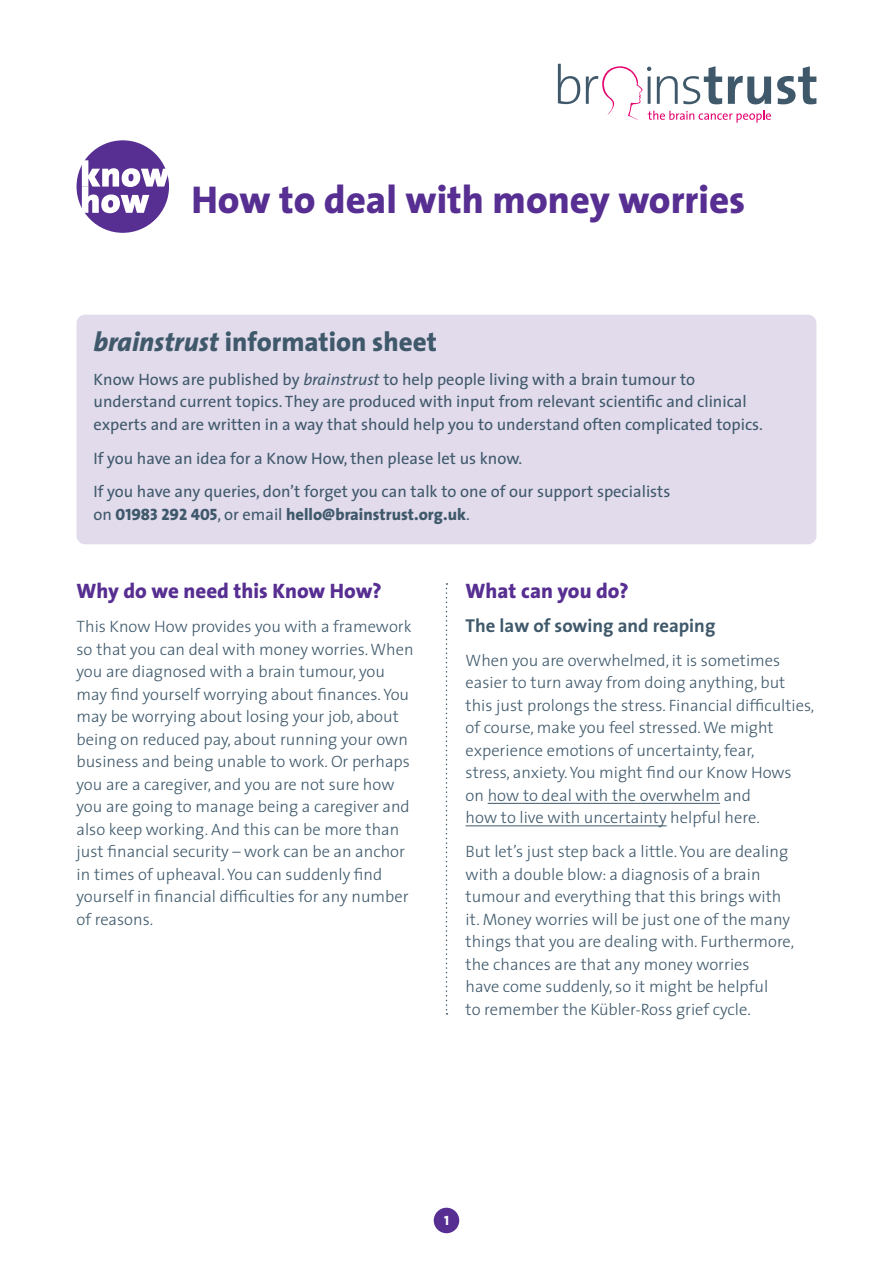
<style>
.page{position:relative;width:893px;height:1263px;background:#fff}
.page>*{position:absolute;margin:0;border:0;box-sizing:border-box;transform-origin:0 0}
.t1{font:800 39px "VA The Sans";color:#572e91}
.t2{font:800 27px "VA The Sans";color:#3f596b}
.t3{font:800 21px "VA The Sans";color:#572e91}
.t4{font:700 18.75px "VA The Sans";color:#3f596b}
.t5{font:300 16.5px/22.5px "VA The Sans";color:#3f596b}
.t6{font:16.5px/22.5px "VA The Sans";color:#3f596b}
.t7{font:800 16.5px "VA The Sans";color:#3f596b}
.t8{font:13.5px "VA The Sans Extra Bold Caps";color:#fff}
.s1{font-style:italic}
.s2{font-weight:400}
.s3{font-family:"VA The Sans Extra Bold Caps";font-weight:400}
</style>
<div class="page">
<div style="left:434px;top:1208px;width:25px;height:25px;background:#572e91;border-radius:50%"></div>
<div style="left:77px;top:315px;width:739px;height:229px;background:#e1dbec;border-radius:9px"></div>
<svg style="left:446px;top:583px;width:1px;height:432px"></svg>
<div style="left:77px;top:140px;width:92px;height:93px;background:#572e91;border-radius:50%"></div>
<svg style="left:82px;top:160px;width:87px;height:53px"></svg>
<svg style="left:777px;top:66px;width:39px;height:38px"></svg>
<svg style="left:558px;top:64px;width:22px;height:40px"></svg>
<svg style="left:586px;top:66px;width:185px;height:57px"></svg>
<hr style="left:488px;top:803px;width:232px;height:1px;background:#3f596b">
<hr style="left:466px;top:825px;width:201px;height:1px;background:#3f596b">
<h1 class="t1" style="left:191px;top:167px;width:555px">How to deal with money worries</h1>
<h2 class="t2" style="left:94px;top:319px;width:345px"><span class="s1">brainstrust</span> information sheet</h2>
<p class="t6" style="left:94px;top:368px;width:671px">Know Hows are published by <span class="s1">brainstrust</span> to help people living with a brain tumour to understand current topics. They are produced with input from relevant scientific and clinical experts and are written in a way that should help you to understand often complicated topics.</p>
<p class="t6" style="left:94px;top:441px;width:578px;line-height:33.8px">If you have an idea for a Know How, then please let us know.<br>If you have any queries, don’t forget you can talk to one of our support specialists</p>
<p class="t7" style="left:94px;top:500px;width:378px"><span class="s2">on</span> <span class="s3">01983 292 405</span><span class="s2">, or email</span> hello@brainstrust.org.uk<span class="s2">.</span></p>
<p class="t3" style="left:77px;top:574px;width:307px">Why do we need this Know How?</p>
<p class="t5" style="left:77px;top:615px;width:338px">This Know How provides you with a framework so that you can deal with money worries. When you are diagnosed with a brain tumour, you may find yourself worrying about finances. You may be worrying about losing your job, about being on reduced pay, about running your own business and being unable to work. Or perhaps you are a caregiver, and you are not sure how you are going to manage being a caregiver and also keep working. And this can be more than just financial security – work can be an anchor in times of upheaval. You can suddenly find yourself in financial difficulties for any number of reasons.</p>
<p class="t3" style="left:466px;top:574px;width:165px">What can you do?</p>
<p class="t4" style="left:466px;top:610px;width:251px">The law of sowing and reaping</p>
<p class="t5" style="left:466px;top:648px;width:350px">When you are overwhelmed, it is sometimes easier to turn away from doing anything, but this just prolongs the stress. Financial difficulties, of course, make you feel stressed. We might experience emotions of uncertainty, fear,<br>stress, anxiety. You might find our Know Hows<br>on how to deal with the overwhelm and<br>how to live with uncertainty helpful here.</p>
<p class="t5" style="left:466px;top:840px;width:330px">But let’s just step back a little. You are dealing with a double blow: a diagnosis of a brain tumour and everything that this brings with it. Money worries will be just one of the many things that you are dealing with. Furthermore, the chances are that any money worries<br>have come suddenly, so it might be helpful<br>to remember the Kübler-Ross grief cycle.</p>
<p class="t8" style="left:444px;top:1209px;width:6px">1</p>
</div>
